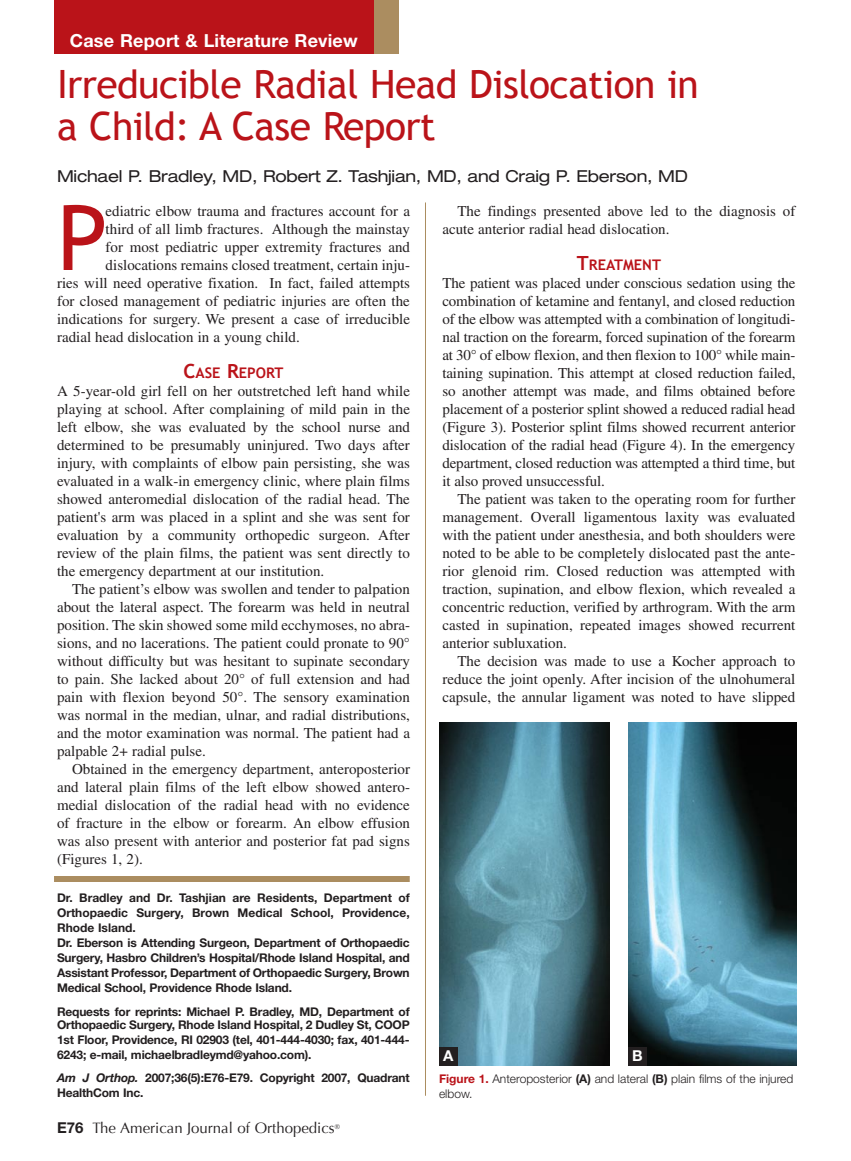
<style>
.page{position:relative;width:851px;height:1161px;background:#fff}
.page>*{position:absolute;margin:0;border:0;box-sizing:border-box;transform-origin:0 0}
.t1{font:90.45px "Trebuchet MS";color:#ba1319}
.t2{font:39px/42px "Trebuchet MS";letter-spacing:-.015em;color:#ba1319}
.t3{font:700 18px "Helvetica Neue";letter-spacing:.01em;color:#fff}
.t4{font:expanded 16.5px "Helvetica Neue";letter-spacing:-.015em;color:#231f20}
.t5{font:15px/18px "Times";color:#231f20;text-align:justify}
.t6{font:15px "Optima";color:#231f20}
.t7{font:700 15px "Helvetica Neue";color:#fff}
.t8{font:700 14.7px "Trebuchet MS";color:#ba1319}
.t9{font:700 12px/15px "Helvetica Neue";letter-spacing:-.015em;color:#231f20}
.t10{font:300 12px/15px "Helvetica Neue";color:#231f20}
.s1{font-size:19.5px}
.s2{font-style:italic}
.s3{font-family:"Helvetica Neue";font-weight:700}
.s4{font-weight:700;color:#ba1319}
.s5{font-weight:700}
</style>
<div class="page">
<div style="left:54px;top:876px;width:356px;height:6px;background:#ab8d60"></div>
<hr style="left:425px;top:202px;width:1px;height:894px;background:#ab8d60">
<div style="left:374px;top:0;width:24px;height:54px;background:#ab8d60"></div>
<div style="left:54px;top:0;width:320px;height:54px;background:#ba1319"></div>
<img style="left:628px;top:723px;width:169px;height:343px">
<img style="left:439px;top:723px;width:170px;height:343px">
<div style="left:439px;top:1047px;width:18px;height:19px;background:#231f20"></div>
<div style="left:628px;top:1047px;width:18px;height:19px;background:#231f20"></div>
<p class="t3" style="left:70px;top:29px;width:289px">Case Report &amp; Literature Review</p>
<h2 class="t2" style="left:57px;top:64px;width:643px">Irreducible Radial Head Dislocation in a Child: A Case Report</h2>
<p class="t4" style="left:57px;top:166px;width:632px">Michael P. Bradley, MD, Robert Z. Tashjian, MD, and Craig P. Eberson, MD</p>
<h1 class="t1" style="left:57px;top:185px;width:52px">P</h1>
<p class="t5" style="left:106px;top:202px;width:306px">ediatric elbow trauma and fractures account for a</p>
<p class="t5" style="left:106px;top:220px;width:306px">third of all limb fractures. Although the mainstay</p>
<p class="t5" style="left:106px;top:238px;width:306px">for most pediatric upper extremity fractures and</p>
<p class="t5" style="left:106px;top:256px;width:306px">dislocations remains closed treatment, certain inju-</p>
<p class="t5" style="left:57px;top:274px;width:354px">ries will need operative fixation. In fact, failed attempts</p>
<p class="t5" style="left:57px;top:292px;width:354px">for closed management of pediatric injuries are often the</p>
<p class="t5" style="left:57px;top:310px;width:354px">indications for surgery. We present a case of irreducible</p>
<p class="t5" style="left:57px;top:328px;width:244px">radial head dislocation in a young child.</p>
<p class="t8" style="left:183px;top:364px;width:101px"><span class="s1">C</span>ASE <span class="s1">R</span>EPORT</p>
<p class="t5" style="left:57px;top:382px;width:354px">A 5-year-old girl fell on her outstretched left hand while playing at school. After complaining of mild pain in the left elbow, she was evaluated by the school nurse and determined to be presumably uninjured. Two days after injury, with complaints of elbow pain persisting, she was evaluated in a walk-in emergency clinic, where plain films showed anteromedial dislocation of the radial head. The patient's arm was placed in a splint and she was sent for evaluation by a community orthopedic surgeon. After review of the plain films, the patient was sent directly to the emergency department at our institution.</p>
<p class="t5" style="left:57px;top:580px;width:354px;text-indent:15px">The patient’s elbow was swollen and tender to palpation about the lateral aspect. The forearm was held in neutral position. The skin showed some mild ecchymoses, no abra&shy;sions, and no lacerations. The patient could pronate to 90° without difficulty but was hesitant to supinate secondary to pain. She lacked about 20° of full extension and had pain with flexion beyond 50°. The sensory examination was normal in the median, ulnar, and radial distributions, and the motor examination was normal. The patient had a palpable 2+ radial pulse.</p>
<p class="t5" style="left:57px;top:760px;width:354px;text-indent:15px">Obtained in the emergency department, anteroposterior and lateral plain films of the left elbow showed antero&shy;medial dislocation of the radial head with no evidence of fracture in the elbow or forearm. An elbow effusion was also present with anterior and posterior fat pad signs (Figures 1, 2).</p>
<p class="t9" style="left:57px;top:890px;width:354px">Dr. Bradley and Dr. Tashjian are Residents, Department of Orthopaedic Surgery, Brown Medical School, Providence, Rhode Island.<br>Dr. Eberson is Attending Surgeon, Department of Orthopaedic Surgery, Hasbro Children’s Hospital/Rhode Island Hospital, and Assistant Professor, Department of Orthopaedic Surgery, Brown Medical School, Providence Rhode Island.</p>
<p class="t9" style="left:57px;top:1005px;width:354px;line-height:13.5px">Requests for reprints: Michael P. Bradley, MD, Department of<br>Orthopaedic Surgery, Rhode Island Hospital, 2 Dudley St, COOP</p>
<p class="t9" style="left:57px;top:1032px;width:354px">1st Floor, Providence, RI 02903 (tel, 401-444-4030; fax, 401-444-<br>6243; e-mail, michaelbradleymd@yahoo.com).</p>
<p class="t9" style="left:57px;top:1070px;width:354px"><span class="s2">Am J Orthop.</span> 2007;36(5):E76-E79. Copyright 2007, Quadrant<br>HealthCom Inc.</p>
<p class="t6" style="left:57px;top:1119px;width:284px"><span class="s3">E76</span> The American Journal of Orthopedics<sup>®</sup></p>
<p class="t5" style="left:442px;top:202px;width:354px;text-indent:15px">The findings presented above led to the diagnosis of acute anterior radial head dislocation.</p>
<p class="t8" style="left:577px;top:256px;width:85px"><span class="s1">T</span>REATMENT</p>
<p class="t5" style="left:442px;top:274px;width:354px">The patient was placed under conscious sedation using the combination of ketamine and fentanyl, and closed reduction of the elbow was attempted with a combination of longitudi&shy;nal traction on the forearm, forced supination of the forearm at 30° of elbow flexion, and then flexion to 100° while main&shy;taining supination. This attempt at closed reduction failed, so another attempt was made, and films obtained before placement of a posterior splint showed a reduced radial head (Figure 3). Posterior splint films showed recurrent anterior dislocation of the radial head (Figure 4). In the emergency department, closed reduction was attempted a third time, but it also proved unsuccessful.</p>
<p class="t5" style="left:442px;top:490px;width:354px;text-indent:15px">The patient was taken to the operating room for further management. Overall ligamentous laxity was evaluated with the patient under anesthesia, and both shoulders were noted to be able to be completely dislocated past the ante&shy;rior glenoid rim. Closed reduction was attempted with traction, supination, and elbow flexion, which revealed a concentric reduction, verified by arthrogram. With the arm casted in supination, repeated images showed recurrent anterior subluxation.</p>
<p class="t5" style="left:442px;top:652px;width:354px;text-indent:15px">The decision was made to use a Kocher approach to reduce the joint openly. After incision of the ulnohumeral capsule, the annular ligament was noted to have slipped</p>
<p class="t7" style="left:443px;top:1047px;width:12px">A</p>
<p class="t7" style="left:632px;top:1047px;width:12px">B</p>
<p class="t10" style="left:439px;top:1071px;width:356px"><span class="s4">Figure 1.</span> Anteroposterior <span class="s5">(A)</span> and lateral <span class="s5">(B)</span> plain films of the injured elbow.</p>
</div>
